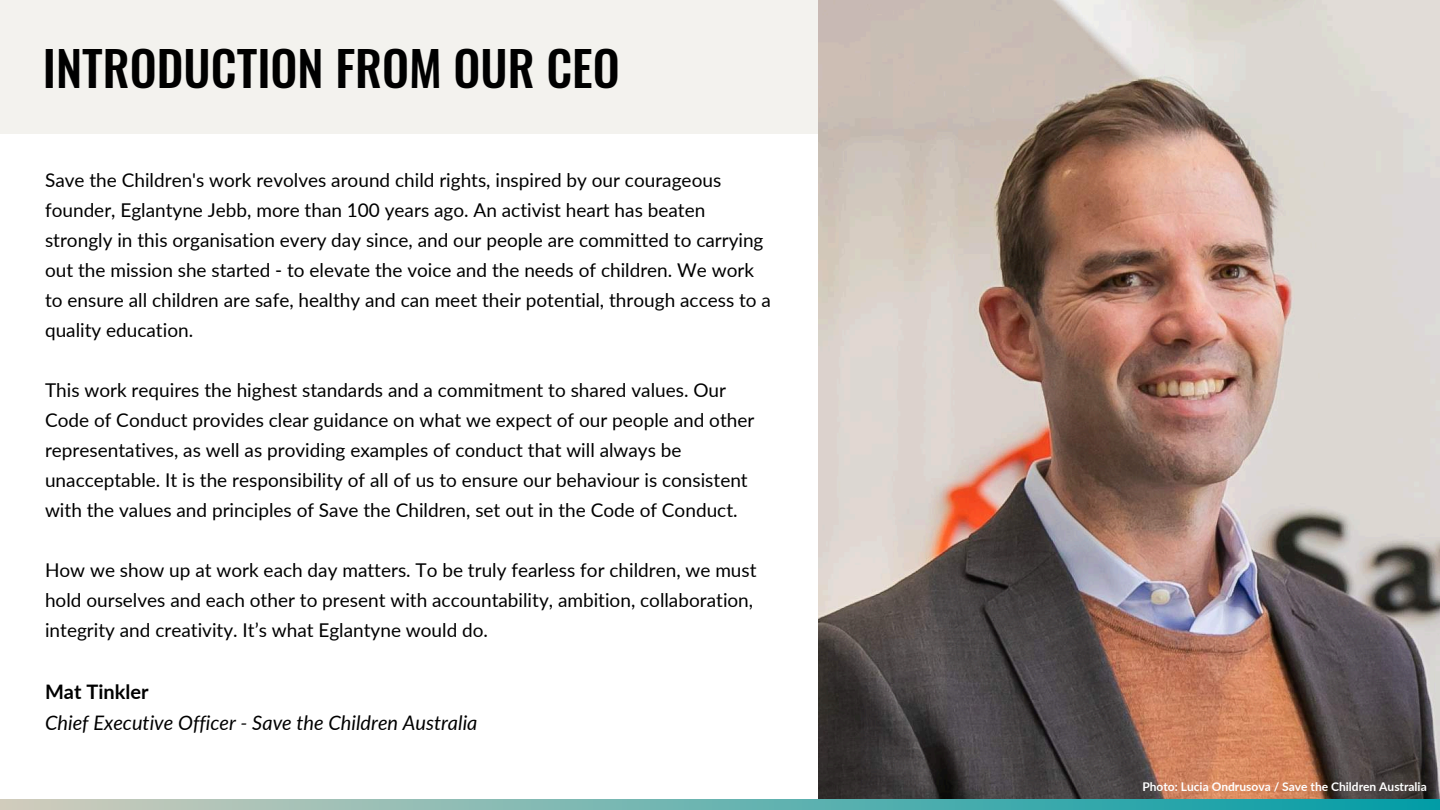
<style>
.page{position:relative;width:1440px;height:810px;background:#fff}
.page>*{position:absolute;margin:0;border:0;box-sizing:border-box;transform-origin:0 0}
.t1{font:500 48px "Oswald";color:#000}
.t2{font:italic 20px "Lato";color:#000}
.t3{font:700 20px "Lato";color:#000}
.t4{font:19px/30px "Lato";color:#000}
.t5{font:700 12px "Lato";color:#fff}
</style>
<div class="page">
<div style="left:0;top:0;width:1440px;height:134px;background:#f3f2ee"></div>
<img style="left:818px;top:0;width:622px;height:800px">
<svg style="left:0;top:800px;width:1440px;height:10px;background:#69b4b1"></svg>
<h1 class="t1" style="left:43px;top:30px;width:578px">INTRODUCTION FROM OUR CEO</h1>
<p class="t4" style="left:45px;top:165px;width:727px">Save the Children's work revolves around child rights, inspired by our courageous founder, Eglantyne Jebb, more than 100 years ago. An activist heart has beaten strongly in this organisation every day since, and our people are committed to carrying out the mission she started - to elevate the voice and the needs of children. We work to ensure all children are safe, healthy and can meet their potential, through access to a quality education.</p>
<p class="t4" style="left:45px;top:375px;width:711px">This work requires the highest standards and a commitment to shared values. Our Code of Conduct provides clear guidance on what we expect of our people and other representatives, as well as providing examples of conduct that will always be unacceptable. It is the responsibility of all of us to ensure our behaviour is consistent with the values and principles of Save the Children, set out in the Code of Conduct.</p>
<p class="t4" style="left:45px;top:555px;width:713px">How we show up at work each day matters. To be truly fearless for children, we must hold ourselves and each other to present with accountability, ambition, collaboration, integrity and creativity. It’s what Eglantyne would do.</p>
<p class="t3" style="left:45px;top:679px;width:105px">Mat Tinkler</p>
<p class="t2" style="left:45px;top:710px;width:434px">Chief Executive Officer - Save the Children Australia</p>
<p class="t5" style="left:1142px;top:780px;width:286px">Photo: Lucia Ondrusova / Save the Children Australia</p>
</div>
